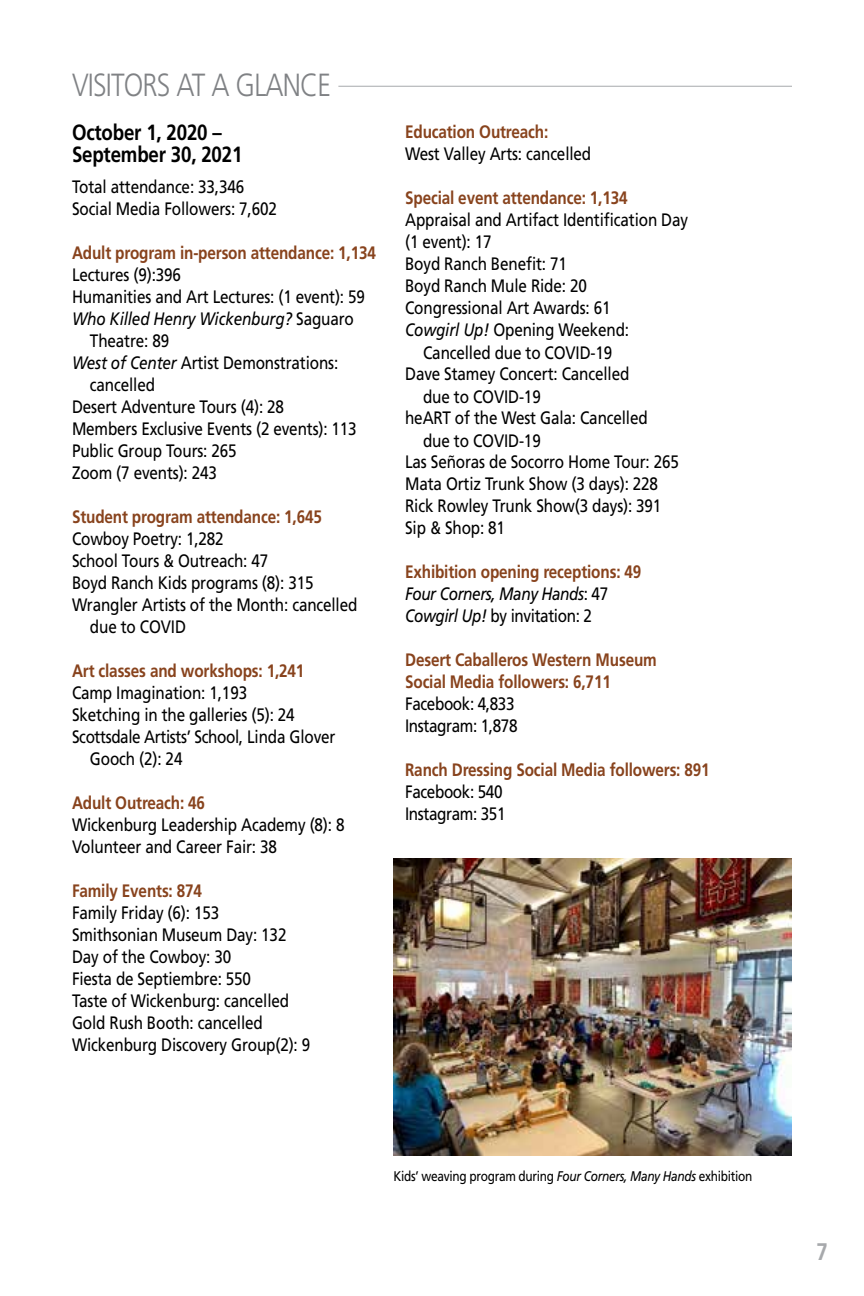
<style>
.page{position:relative;width:864px;height:1296px;background:#fff}
.page>*{position:absolute;margin:0;border:0;box-sizing:border-box;transform-origin:0 0}
.t1{font:300 32px "Frutiger LT Std";letter-spacing:-.03em;color:#808285;scale:.85 1}
.t2{font:700 24px "Frutiger LT Std";color:#a7a9ac;scale:.85 1}
.t3{font:700 22px/22px "Frutiger LT Std";letter-spacing:-.01em;color:#000;scale:.85 1}
.t4{font:18px/22px "Frutiger LT Std";letter-spacing:-.01em;color:#000;scale:.85 1}
.t5{font:700 18px/22px "Frutiger LT Std";letter-spacing:-.01em;color:#88431d;scale:.85 1}
.t6{font:italic 18px/22px "Frutiger LT Std";letter-spacing:-.01em;color:#000;scale:.85 1}
.t7{font:14px "Frutiger LT Std";letter-spacing:-.025em;color:#000;scale:.85 1}
.s1{font-style:normal}
.s2{font-style:italic}
.s3{font-weight:700;font-style:normal;color:#88431d}
</style>
<div class="page">
<hr style="left:338px;top:86px;width:454px;height:1px;background:#a7a9ac">
<img style="left:394px;top:858px;width:398px;height:298px">
<h1 class="t1" style="left:72px;top:67px;width:306px">VISITORS AT A GLANCE</h1>
<p class="t3" style="left:72px;top:121px;width:202px">October 1, 2020 –<br>September 30, 2021</p>
<p class="t4" style="left:72px;top:176px;width:243px">Total attendance: 33,346<br>Social Media Followers: 7,602</p>
<p class="t5" style="left:72px;top:242px;width:359px">Adult program in-person attendance: 1,134</p>
<p class="t4" style="left:72px;top:264px;width:130px">Lectures (9):396</p>
<p class="t4" style="left:72px;top:286px;width:346px">Humanities and Art Lectures: (1 event): 59</p>
<p class="t6" style="left:72px;top:308px;width:333px">Who Killed Henry Wickenburg? <span class="s1">Saguaro</span></p>
<p class="t4" style="left:90px;top:330px;width:95px">Theatre: 89</p>
<p class="t4" style="left:72px;top:352px;width:315px"><span class="s2">West of Center</span> Artist Demonstrations:</p>
<p class="t4" style="left:90px;top:374px;width:78px">cancelled</p>
<p class="t4" style="left:72px;top:396px;width:251px">Desert Adventure Tours (4): 28</p>
<p class="t4" style="left:72px;top:418px;width:337px">Members Exclusive Events (2 events): 113</p>
<p class="t4" style="left:72px;top:440px;width:195px">Public Group Tours: 265</p>
<p class="t4" style="left:72px;top:462px;width:172px">Zoom (7 events): 243</p>
<p class="t5" style="left:72px;top:506px;width:296px">Student program attendance: 1,645</p>
<p class="t4" style="left:72px;top:528px;width:180px">Cowboy Poetry: 1,282</p>
<p class="t4" style="left:72px;top:550px;width:233px">School Tours &amp; Outreach: 47</p>
<p class="t4" style="left:72px;top:572px;width:286px">Boyd Ranch Kids programs (8): 315</p>
<p class="t4" style="left:72px;top:594px;width:337px">Wrangler Artists of the Month: cancelled</p>
<p class="t4" style="left:90px;top:616px;width:115px">due to COVID</p>
<p class="t5" style="left:72px;top:660px;width:275px">Art classes and workshops: 1,241</p>
<p class="t4" style="left:72px;top:682px;width:208px">Camp Imagination: 1,193</p>
<p class="t4" style="left:72px;top:704px;width:264px">Sketching in the galleries (5): 24</p>
<p class="t4" style="left:72px;top:726px;width:312px">Scottsdale Artists’ School, Linda Glover</p>
<p class="t4" style="left:90px;top:748px;width:110px">Gooch (2): 24</p>
<p class="t5" style="left:72px;top:792px;width:158px">Adult Outreach: 46</p>
<p class="t4" style="left:72px;top:814px;width:322px">Wickenburg Leadership Academy (8): 8<br>Volunteer and Career Fair: 38</p>
<p class="t5" style="left:72px;top:880px;width:155px">Family Events: 874</p>
<p class="t4" style="left:72px;top:902px;width:282px">Family Friday (6): 153<br>Smithsonian Museum Day: 132<br>Day of the Cowboy: 30<br>Fiesta de Septiembre: 550<br>Taste of Wickenburg: cancelled<br>Gold Rush Booth: cancelled<br>Wickenburg Discovery Group(2): 9</p>
<p class="t5" style="left:405px;top:121px;width:170px">Education Outreach:</p>
<p class="t4" style="left:405px;top:143px;width:220px">West Valley Arts: cancelled</p>
<p class="t5" style="left:405px;top:187px;width:263px">Special event attendance: 1,134</p>
<p class="t4" style="left:405px;top:209px;width:335px">Appraisal and Artifact Identification Day</p>
<p class="t4" style="left:405px;top:231px;width:103px">(1 event): 17</p>
<p class="t4" style="left:405px;top:253px;width:192px">Boyd Ranch Benefit: 71</p>
<p class="t4" style="left:405px;top:275px;width:215px">Boyd Ranch Mule Ride: 20</p>
<p class="t4" style="left:405px;top:297px;width:243px">Congressional Art Awards: 61</p>
<p class="t4" style="left:405px;top:319px;width:265px"><span class="s2">Cowgirl Up!</span> Opening Weekend:</p>
<p class="t4" style="left:423px;top:341px;width:224px">Cancelled due to COVID-19</p>
<p class="t4" style="left:405px;top:363px;width:265px">Dave Stamey Concert: Cancelled</p>
<p class="t4" style="left:423px;top:385px;width:140px">due to COVID-19</p>
<p class="t4" style="left:405px;top:407px;width:287px">heART of the West Gala: Cancelled</p>
<p class="t4" style="left:423px;top:429px;width:140px">due to COVID-19</p>
<p class="t4" style="left:405px;top:451px;width:324px">Las Señoras de Socorro Home Tour: 265</p>
<p class="t4" style="left:405px;top:473px;width:299px">Mata Ortiz Trunk Show (3 days): 228</p>
<p class="t4" style="left:405px;top:495px;width:303px">Rick Rowley Trunk Show(3 days): 391</p>
<p class="t4" style="left:405px;top:517px;width:119px">Sip &amp; Shop: 81</p>
<p class="t6" style="left:405px;top:561px;width:279px"><span class="s3">Exhibition opening receptions: 49<br></span>Four Corners, Many Hands<span class="s1">: 47<br></span>Cowgirl Up! <span class="s1">by invitation: 2</span></p>
<p class="t5" style="left:405px;top:649px;width:298px">Desert Caballeros Western Museum<br>Social Media followers: 6,711</p>
<p class="t4" style="left:405px;top:693px;width:134px">Facebook: 4,833<br>Instagram: 1,878</p>
<p class="t5" style="left:405px;top:759px;width:360px">Ranch Dressing Social Media followers: 891</p>
<p class="t4" style="left:405px;top:781px;width:120px">Facebook: 540<br>Instagram: 351</p>
<p class="t7" style="left:394px;top:1168px;width:424px">Kids’ weaving program during <span class="s2">Four Corners, Many Hands</span> exhibition</p>
<h2 class="t2" style="left:817px;top:1238px;width:15px">7</h2>
</div>
